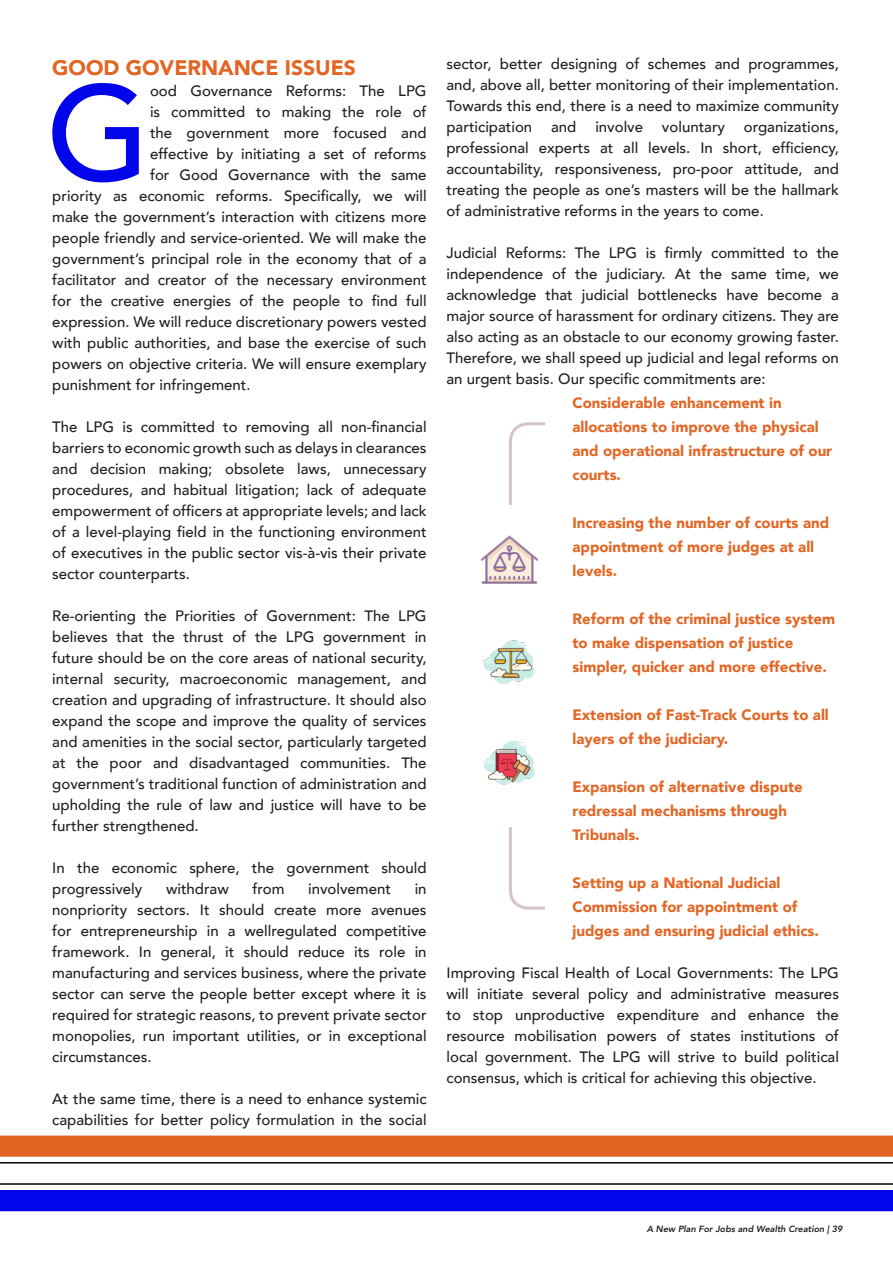
<style>
.page{position:relative;width:893px;height:1263px;background:#fff}
.page>*{position:absolute;margin:0;border:0;box-sizing:border-box;transform-origin:0 0}
.t1{font:500 133.65px "Avenir";color:#0205ea}
.t2{font:900 21px "Avenir";color:#e26523}
.t3{font:500 15px/21px "Avenir";color:#231f20;text-align:justify}
.t4{font:900 15px/24px "Avenir";color:#e26523}
.t5{font:italic 800 9px "Avenir";color:#231f20}
</style>
<div class="page">
<svg style="left:0;top:1135px;width:893px;height:76px"></svg>
<img style="left:480px;top:535px;width:58px;height:49px">
<img style="left:482px;top:640px;width:53px;height:44px">
<img style="left:483px;top:741px;width:52px;height:44px">
<svg style="left:509px;top:422px;width:36px;height:83px"></svg>
<svg style="left:509px;top:827px;width:36px;height:83px"></svg>
<p class="t2" style="left:52px;top:50px;width:305px">GOOD GOVERNANCE ISSUES</p>
<p class="t1" style="left:46px;top:18px;width:105px">G</p>
<p class="t3" style="left:150px;top:79px;width:278px">ood Governance Reforms: The LPG</p>
<p class="t3" style="left:150px;top:100px;width:278px">is committed to making the role of</p>
<p class="t3" style="left:150px;top:121px;width:278px">the government more focused and</p>
<p class="t3" style="left:150px;top:142px;width:278px">effective by initiating a set of reforms</p>
<p class="t3" style="left:150px;top:163px;width:278px">for Good Governance with the same</p>
<p class="t3" style="left:52px;top:184px;width:376px">priority as economic reforms. Specifically, we will</p>
<p class="t3" style="left:52px;top:205px;width:376px">make the government’s interaction with citizens more</p>
<p class="t3" style="left:52px;top:226px;width:376px">people friendly and service-oriented. We will make the</p>
<p class="t3" style="left:52px;top:247px;width:376px">government’s principal role in the economy that of a</p>
<p class="t3" style="left:52px;top:268px;width:376px">facilitator and creator of the necessary environment</p>
<p class="t3" style="left:52px;top:289px;width:376px">for the creative energies of the people to find full</p>
<p class="t3" style="left:52px;top:310px;width:376px">expression. We will reduce discretionary powers vested</p>
<p class="t3" style="left:52px;top:331px;width:376px">with public authorities, and base the exercise of such</p>
<p class="t3" style="left:52px;top:352px;width:376px">powers on objective criteria. We will ensure exemplary</p>
<p class="t3" style="left:52px;top:373px;width:200px">punishment for infringement.</p>
<p class="t3" style="left:52px;top:415px;width:376px">The LPG is committed to removing all non-financial barriers to economic growth such as delays in clearances and decision making; obsolete laws, unnecessary procedures, and habitual litigation; lack of adequate empowerment of officers at appropriate levels; and lack of a level-playing field in the functioning environment of executives in the public sector vis-à-vis their private sector counterparts.</p>
<p class="t3" style="left:52px;top:604px;width:376px">Re-orienting the Priorities of Government: The LPG believes that the thrust of the LPG government in future should be on the core areas of national security, internal security, macroeconomic management, and creation and upgrading of infrastructure. It should also expand the scope and improve the quality of services and amenities in the social sector, particularly targeted at the poor and disadvantaged communities. The government’s traditional function of administration and upholding the rule of law and justice will have to be further strengthened.</p>
<p class="t3" style="left:52px;top:856px;width:376px">In the economic sphere, the government should progressively</p>
<p class="t3" style="left:166px;top:877px;width:64px">withdraw</p>
<p class="t3" style="left:252px;top:877px;width:33px">from</p>
<p class="t3" style="left:308px;top:877px;width:84px">involvement</p>
<p class="t3" style="left:52px;top:877px;width:376px;text-indent:362px">in nonpriority sectors. It should create more avenues for entrepreneurship in a wellregulated competitive framework. In general, it should reduce its role in manufacturing and services business, where the private sector can serve the people better except where it is required for strategic reasons, to prevent private sector monopolies, run important utilities, or in exceptional circumstances.</p>
<p class="t3" style="left:52px;top:1087px;width:376px">At the same time, there is a need to enhance systemic capabilities for better policy formulation in the social</p>
<p class="t3" style="left:446px;top:52px;width:394px">sector, better designing of schemes and programmes, and, above all, better monitoring of their implementation.<br>Towards this end, there is a need to maximize community participation</p>
<p class="t3" style="left:551px;top:115px;width:27px">and</p>
<p class="t3" style="left:595px;top:115px;width:49px">involve</p>
<p class="t3" style="left:662px;top:115px;width:65px">voluntary</p>
<p class="t3" style="left:446px;top:115px;width:394px;text-indent:297px">organizations, professional experts at all levels. In short, efficiency, accountability, responsiveness, pro-poor attitude, and treating the people as one’s masters will be the hallmark of administrative reforms in the years to come.</p>
<p class="t3" style="left:446px;top:241px;width:394px">Judicial Reforms: The LPG is firmly committed to the independence of the judiciary. At the same time, we acknowledge that judicial bottlenecks have become a major source of harassment for ordinary citizens. They are also acting as an obstacle to our economy growing faster.<br>Therefore, we shall speed up judicial and legal reforms on an urgent basis. Our specific commitments are:</p>
<p class="t4" style="left:572px;top:390px;width:261px">Considerable enhancement in allocations to improve the physical and operational infrastructure of our courts.</p>
<p class="t4" style="left:572px;top:510px;width:258px">Increasing the number of courts and appointment of more judges at all levels.</p>
<p class="t4" style="left:572px;top:606px;width:264px">Reform of the criminal justice system to make dispensation of justice simpler, quicker and more effective.</p>
<p class="t4" style="left:572px;top:702px;width:258px">Extension of Fast-Track Courts to all layers of the judiciary.</p>
<p class="t4" style="left:572px;top:774px;width:232px">Expansion of alternative dispute redressal mechanisms through<br>Tribunals.</p>
<p class="t4" style="left:572px;top:870px;width:248px">Setting up a National Judicial<br>Commission for appointment of judges and ensuring judicial ethics.</p>
<p class="t3" style="left:446px;top:961px;width:394px">Improving Fiscal Health of Local Governments: The LPG will initiate several policy and administrative measures to stop unproductive expenditure and enhance the resource mobilisation powers of states institutions of local government. The LPG will strive to build political consensus, which is critical for achieving this objective.</p>
<p class="t5" style="left:647px;top:1223px;width:197px">A New Plan For Jobs and Wealth Creation | 39</p>
</div>
